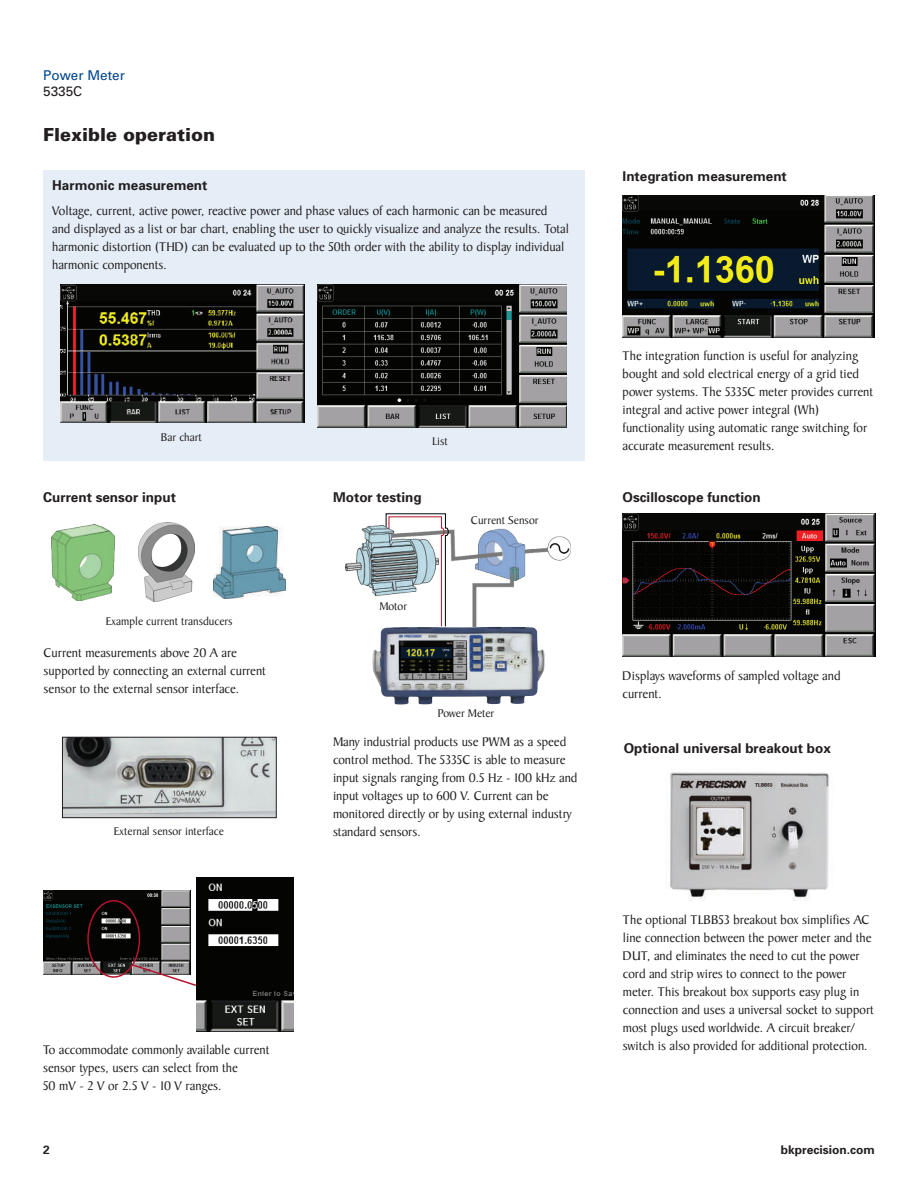
<style>
.page{position:relative;width:918px;height:1188px;background:#fff}
.page>*{position:absolute;margin:0;border:0;box-sizing:border-box;transform-origin:0 0}
.t1{font:900 18px "Univers";color:#231f20}
.t2{font:13.5px/18px "Baker Signet";color:#231f20}
.t3{font:700 13.5px "Univers";color:#231f20}
.t4{font:13.5px "Univers";color:#02448d}
.t5{font:13.5px "Univers";color:#231f20}
.t6{font:12px "Baker Signet";color:#231f20}
.t7{font:700 12px "Univers";color:#231f20}
</style>
<div class="page">
<div style="left:44px;top:170px;width:541px;height:290px;background:#e5eef7"></div>
<img style="left:318px;top:285px;width:249px;height:143px">
<img style="left:623px;top:514px;width:252px;height:143px">
<img style="left:623px;top:195px;width:252px;height:143px">
<img style="left:61px;top:285px;width:243px;height:138px">
<img style="left:196px;top:877px;width:97px;height:155px">
<img style="left:139px;top:523px;width:55px;height:79px">
<img style="left:52px;top:524px;width:63px;height:76px">
<img style="left:214px;top:526px;width:72px;height:72px">
<img style="left:64px;top:739px;width:210px;height:77px">
<div style="left:62px;top:737px;width:214px;height:81px;border:1px solid #231f20"></div>
<img style="left:43px;top:891px;width:148px;height:84px">
<div style="left:87px;top:900px;width:53px;height:78px;border:2px solid #b7132d;border-radius:50%"></div>
<svg style="left:130px;top:963px;width:68px;height:24px"></svg>
<img style="left:670px;top:772px;width:159px;height:128px">
<img style="left:345px;top:525px;width:226px;height:101px">
<svg style="left:385px;top:513px;width:64px;height:114px"></svg>
<img style="left:372px;top:627px;width:173px;height:78px">
<p class="t4" style="left:43px;top:67px;width:83px">Power Meter</p>
<p class="t5" style="left:43px;top:83px;width:41px">5335C</p>
<h1 class="t1" style="left:43px;top:124px;width:173px">Flexible operation</h1>
<p class="t3" style="left:52px;top:177px;width:157px">Harmonic measurement</p>
<p class="t2" style="left:52px;top:202px;width:518px">Voltage, current, active power, reactive power and phase values of each harmonic can be measured<br>and displayed as a list or bar chart, enabling the user to quickly visualize and analyze the results. Total harmonic distortion (THD) can be evaluated up to the 50th order with the ability to display individual harmonic components.</p>
<p class="t6" style="left:161px;top:430px;width:42px">Bar chart</p>
<p class="t3" style="left:43px;top:489px;width:134px">Current sensor input</p>
<p class="t6" style="left:106px;top:614px;width:128px">Example current transducers</p>
<p class="t2" style="left:44px;top:644px;width:224px">Current measurements above 20 A are supported by connecting an external current sensor to the external sensor interface.</p>
<p class="t6" style="left:114px;top:825px;width:111px">External sensor interface</p>
<p class="t6" style="left:432px;top:435px;width:17px">List</p>
<p class="t3" style="left:333px;top:489px;width:90px">Motor testing</p>
<p class="t6" style="left:471px;top:514px;width:69px">Current Sensor</p>
<p class="t6" style="left:379px;top:600px;width:29px">Motor</p>
<p class="t6" style="left:438px;top:706px;width:58px">Power Meter</p>
<p class="t2" style="left:333px;top:733px;width:246px">Many industrial products use PWM as a speed control method. The 5335C is able to measure input signals ranging from 0.5 Hz - 100 kHz and input voltages up to 600 V. Current can be monitored directly or by using external industry standard sensors.</p>
<p class="t2" style="left:43px;top:1041px;width:228px">To accommodate commonly available current sensor types, users can select from the<br>50 mV - 2 V or 2.5 V - 10 V ranges.</p>
<p class="t3" style="left:623px;top:168px;width:166px">Integration measurement</p>
<p class="t2" style="left:623px;top:347px;width:252px">The integration function is useful for analyzing bought and sold electrical energy of a grid tied power systems. The 5335C meter provides current integral and active power integral (Wh) functionality using automatic range switching for accurate measurement results.</p>
<p class="t3" style="left:623px;top:489px;width:140px">Oscilloscope function</p>
<p class="t2" style="left:623px;top:667px;width:219px">Displays waveforms of sampled voltage and current.</p>
<p class="t3" style="left:624px;top:740px;width:209px">Optional universal breakout box</p>
<p class="t2" style="left:623px;top:911px;width:253px">The optional TLBB53 breakout box simplifies AC line connection between the power meter and the DUT, and eliminates the need to cut the power cord and strip wires to connect to the power meter. This breakout box supports easy plug in connection and uses a universal socket to support most plugs used worldwide. A circuit breaker/ switch is also provided for additional protection.</p>
<p class="t7" style="left:43px;top:1143px;width:8px">2</p>
<p class="t7" style="left:781px;top:1143px;width:96px">bkprecision.com</p>
</div>
